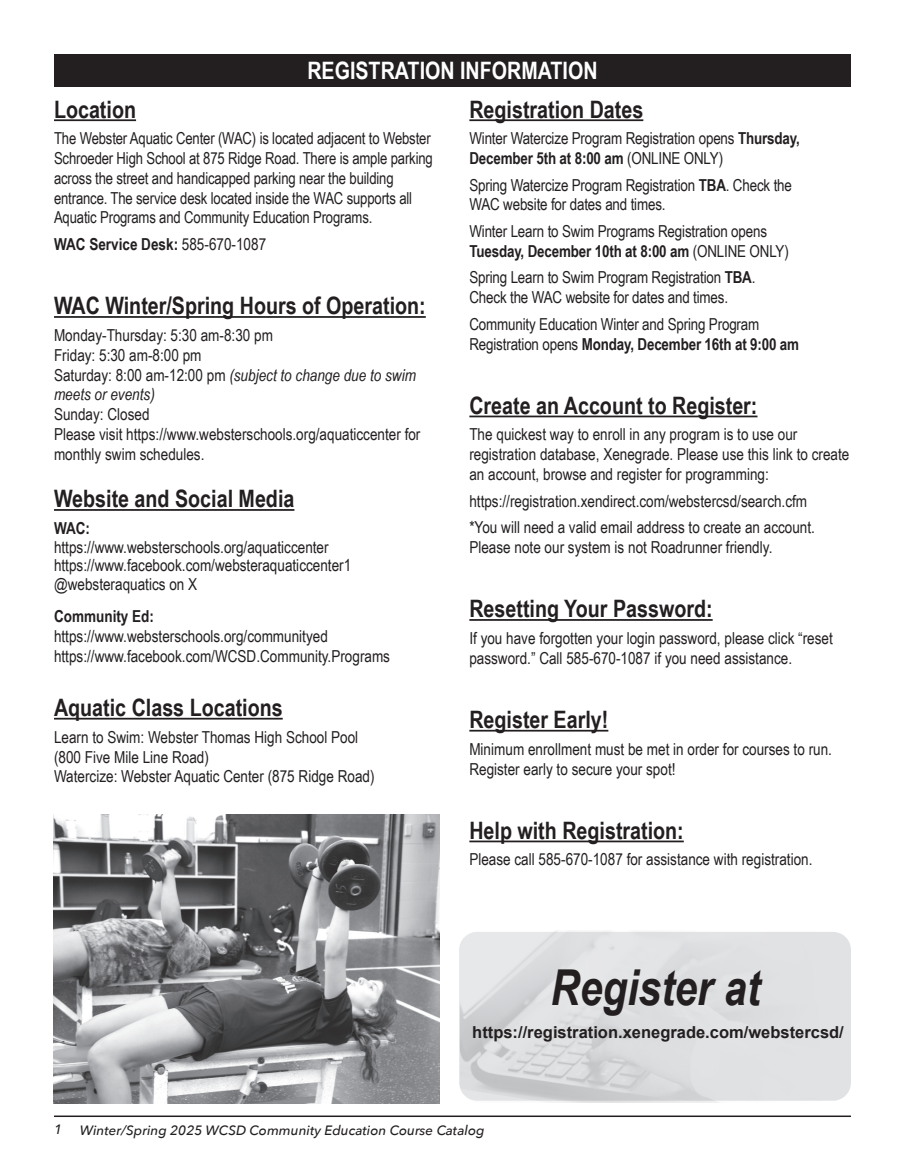
<style>
.page{position:relative;width:905px;height:1175px;background:#fff}
.page>*{position:absolute;margin:0;border:0;box-sizing:border-box;transform-origin:0 0}
.DAYS{font:italic 700 49.5px "Arial Narrow";color:#231f20}
.registration_heading{font:700 24px "Arial Narrow";color:#231f20}
.class_heading{font:700 24px "Arial Narrow";color:#fff}
.Paragraph_Style_1{font:16.5px/19.8px "Arial Narrow";color:#231f20}
.Body_text{font:16.5px "Arial Narrow";color:#231f20}
.Body_text-2{font:italic 16.5px/19.8px "Arial Narrow";color:#231f20}
.Body_text-3{font:700 16.5px "Arial";color:#231f20}
.Paragraph_Style_1-2{font:700 16.5px "Arial Narrow";color:#231f20}
.t1{font:italic 500 13.5px "Avenir Next";color:#231f20}
.s1{font-weight:400}
.s2{font-style:normal}
.s3{font-weight:700}
</style>
<div class="page">
<hr style="left:54px;top:1115px;width:796px;height:2px;background:#231f20">
<hr style="left:54px;top:119px;width:82px;height:2px;background:#231f20">
<hr style="left:54px;top:316px;width:372px;height:2px;background:#231f20">
<hr style="left:54px;top:509px;width:240px;height:2px;background:#231f20">
<hr style="left:54px;top:718px;width:229px;height:1px;background:#231f20">
<hr style="left:469px;top:119px;width:174px;height:2px;background:#231f20">
<hr style="left:469px;top:415px;width:288px;height:2px;background:#231f20">
<hr style="left:469px;top:619px;width:243px;height:2px;background:#231f20">
<hr style="left:469px;top:730px;width:139px;height:1px;background:#231f20">
<hr style="left:469px;top:840px;width:214px;height:2px;background:#231f20">
<div style="left:54px;top:54px;width:796px;height:32px;background:#231f20"></div>
<img style="left:53px;top:814px;width:386px;height:289px">
<img style="left:460px;top:930px;width:391px;height:172px">
<p class="class_heading" style="left:307px;top:52px;width:292px">REGISTRATION INFORMATION</p>
<p class="registration_heading" style="left:54px;top:91px;width:84px">Location</p>
<p class="Paragraph_Style_1" style="left:54px;top:128px;width:380px">The Webster Aquatic Center (WAC) is located adjacent to Webster Schroeder High School at 875 Ridge Road. There is ample parking across the street and handicapped parking near the building entrance. The service desk located inside the WAC supports all Aquatic Programs and Community Education Programs.</p>
<p class="Paragraph_Style_1-2" style="left:54px;top:232px;width:214px">WAC Service Desk: <span class="s1">585-670-1087</span></p>
<p class="registration_heading" style="left:54px;top:288px;width:373px">WAC Winter/Spring Hours of Operation:</p>
<p class="Body_text" style="left:54px;top:323px;width:220px">Monday-Thursday: 5:30 am-8:30 pm</p>
<p class="Body_text" style="left:54px;top:343px;width:149px">Friday: 5:30 am-8:00 pm</p>
<p class="Body_text-2" style="left:54px;top:364px;width:363px"><span class="s2">Saturday: 8:00 am-12:00 pm</span> (subject to change due to swim meets or events)</p>
<p class="Body_text" style="left:54px;top:402px;width:97px">Sunday: Closed</p>
<p class="Paragraph_Style_1" style="left:54px;top:424px;width:368px">Please visit https://www.websterschools.org/aquaticcenter for monthly swim schedules.</p>
<p class="registration_heading" style="left:54px;top:481px;width:242px">Website and Social Media</p>
<p class="Paragraph_Style_1-2" style="left:54px;top:515px;width:38px">WAC:</p>
<p class="Paragraph_Style_1" style="left:54px;top:536px;width:276px">https://www.websterschools.org/aquaticcenter</p>
<p class="Paragraph_Style_1" style="left:54px;top:555px;width:299px">https://www.facebook.com/websteraquaticcenter1</p>
<p class="Paragraph_Style_1" style="left:54px;top:574px;width:145px">@websteraquatics on X</p>
<p class="Paragraph_Style_1-2" style="left:54px;top:604px;width:101px">Community Ed:</p>
<p class="Paragraph_Style_1" style="left:54px;top:625px;width:337px">https://www.websterschools.org/communityed https://www.facebook.com/WCSD.Community.Programs</p>
<p class="registration_heading" style="left:54px;top:689px;width:230px">Aquatic Class Locations</p>
<p class="Paragraph_Style_1" style="left:54px;top:726px;width:306px">Learn to Swim: Webster Thomas High School Pool (800 Five Mile Line Road)</p>
<p class="Paragraph_Style_1" style="left:54px;top:766px;width:322px">Watercize: Webster Aquatic Center (875 Ridge Road)</p>
<p class="registration_heading" style="left:469px;top:91px;width:175px">Registration Dates</p>
<p class="Paragraph_Style_1" style="left:469px;top:128px;width:332px">Winter Watercize Program Registration opens <span class="s3">Thursday,<br>December 5th at 8:00 am</span> (ONLINE ONLY)</p>
<p class="Paragraph_Style_1" style="left:469px;top:174px;width:324px">Spring Watercize Program Registration <span class="s3">TBA</span>. Check the<br>WAC website for dates and times.</p>
<p class="Paragraph_Style_1" style="left:469px;top:221px;width:321px">Winter Learn to Swim Programs Registration opens<br><span class="s3">Tuesday, December 10th at 8:00 am</span> (ONLINE ONLY)</p>
<p class="Paragraph_Style_1" style="left:469px;top:267px;width:287px">Spring Learn to Swim Program Registration <span class="s3">TBA</span>.<br>Check the WAC website for dates and times.</p>
<p class="Paragraph_Style_1" style="left:469px;top:313px;width:331px">Community Education Winter and Spring Program<br>Registration opens <span class="s3">Monday, December 16th at 9:00 am</span></p>
<p class="registration_heading" style="left:469px;top:387px;width:289px">Create an Account to Register:</p>
<p class="Paragraph_Style_1" style="left:469px;top:424px;width:381px">The quickest way to enroll in any program is to use our registration database, Xenegrade. Please use this link to create an account, browse and register for programming:</p>
<p class="Paragraph_Style_1" style="left:469px;top:490px;width:339px">https://registration.xendirect.com/webstercsd/search.cfm</p>
<p class="Paragraph_Style_1" style="left:469px;top:517px;width:347px">*You will need a valid email address to create an account.<br>Please note our system is not Roadrunner friendly.</p>
<p class="registration_heading" style="left:469px;top:591px;width:245px">Resetting Your Password:</p>
<p class="Paragraph_Style_1" style="left:469px;top:627px;width:365px">If you have forgotten your login password, please click “reset password.” Call 585-670-1087 if you need assistance.</p>
<p class="registration_heading" style="left:469px;top:701px;width:140px">Register Early!</p>
<p class="Paragraph_Style_1" style="left:469px;top:738px;width:364px">Minimum enrollment must be met in order for courses to run.<br>Register early to secure your spot!</p>
<p class="registration_heading" style="left:469px;top:812px;width:216px">Help with Registration:</p>
<p class="Paragraph_Style_1" style="left:469px;top:849px;width:344px">Please call 585-670-1087 for assistance with registration.</p>
<p class="DAYS" style="left:550px;top:950px;width:211px">Register at</p>
<p class="Body_text-3" style="left:472px;top:1021px;width:373px">https://registration.xenegrade.com/webstercsd/</p>
<p class="t1" style="left:54px;top:1117px;width:10px">1</p>
<p class="t1" style="left:80px;top:1118px;width:406px">Winter/Spring 2025 WCSD Community Education Course Catalog</p>
</div>
